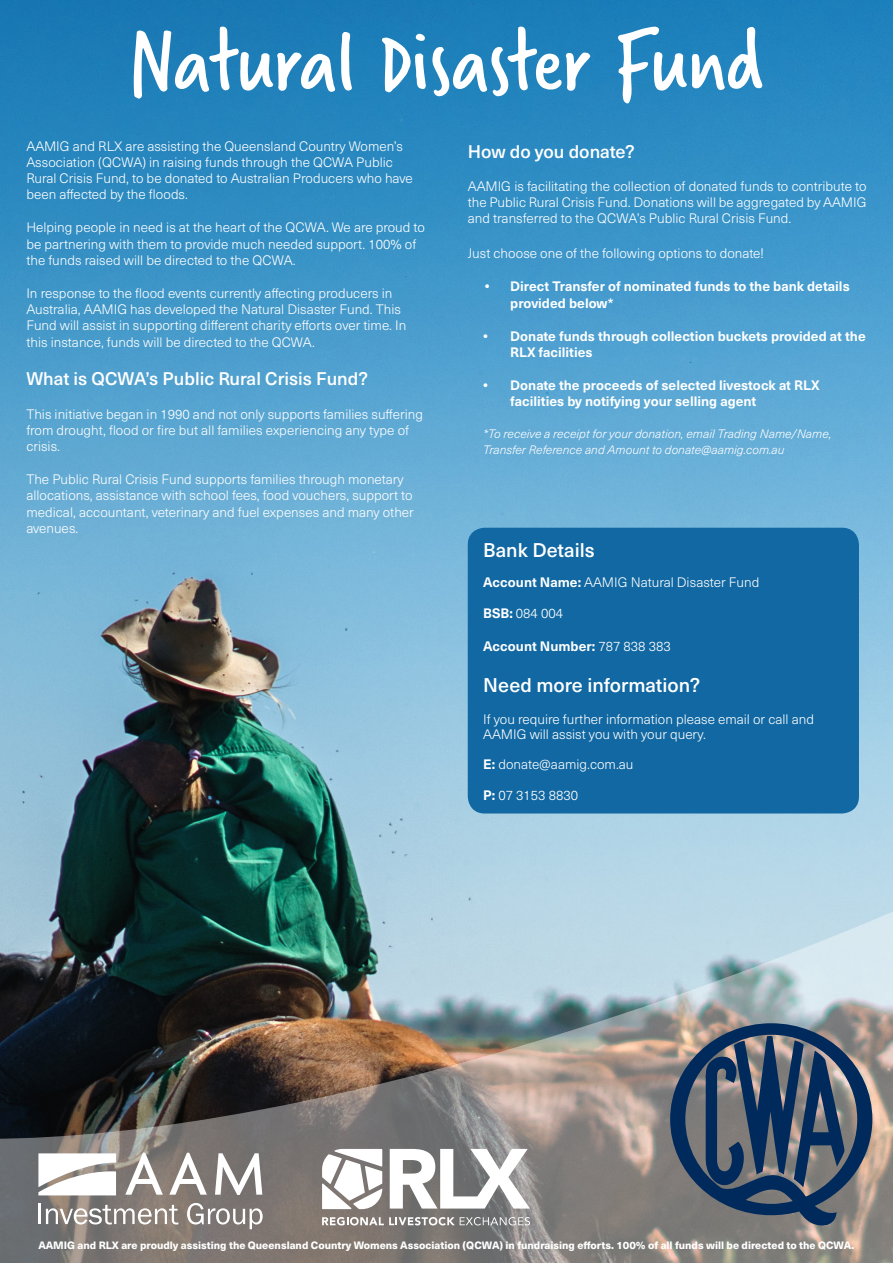
<style>
.page{position:relative;width:893px;height:1263px;background:#fff}
.page>*{position:absolute;margin:0;border:0;box-sizing:border-box;transform-origin:0 0}
.t1{font:91.5px "Verveine";color:#fff}
.t2{font:500 19.5px "Neue Haas Unica W1 G";color:#fff}
.t3{font:500 18px "Neue Haas Unica W1 G";color:#fff}
.t4{font:300 13.5px/16.2px "Neue Haas Unica W1 G";color:#fff}
.t5{font:700 13.5px/16.2px "Neue Haas Unica W1 G";color:#fff}
.t6{font:italic 300 12px/16.2px "Neue Haas Unica W1 G";color:#fff}
.t7{font:800 10.5px "Neue Haas Unica W1 G";color:#fff}
.s1{font-weight:700}
.s2{font-weight:300}
</style>
<div class="page">
<img style="left:0;top:0;width:893px;height:582px">
<img style="left:0;top:582px;width:893px;height:681px">
<svg style="left:670px;top:1023px;width:202px;height:204px;background:#515e71"></svg>
<div style="left:468px;top:528px;width:391px;height:285px;background:#1168a2;border-radius:17px"></div>
<svg style="left:125px;top:1153px;width:38px;height:42px"></svg>
<svg style="left:169px;top:1153px;width:38px;height:42px"></svg>
<svg style="left:215px;top:1153px;width:47px;height:42px"></svg>
<hr style="left:39px;top:1203px;width:2px;height:21px;background:#fff">
<svg style="left:46px;top:1205px;width:132px;height:19px"></svg>
<svg style="left:187px;top:1203px;width:76px;height:26px"></svg>
<svg style="left:38px;top:1153px;width:78px;height:42px"></svg>
<svg style="left:390px;top:1149px;width:140px;height:59px"></svg>
<svg style="left:322px;top:1217px;width:208px;height:8px"></svg>
<svg style="left:322px;top:1149px;width:60px;height:60px"></svg>
<p class="t1" style="left:129px;top:-1px;width:637px">Natural Disaster Fund</p>
<p class="t4" style="left:26px;top:137px;width:388px">AAMIG and RLX are assisting the Queensland Country Women’s Association (QCWA) in raising funds through the QCWA Public Rural Crisis Fund, to be donated to Australian Producers who have been affected by the floods.</p>
<p class="t4" style="left:26px;top:219px;width:400px">Helping people in need is at the heart of the QCWA. We are proud to be partnering with them to provide much needed support. 100% of the funds raised will be directed to the QCWA.</p>
<p class="t4" style="left:26px;top:284px;width:382px">In response to the flood events currently affecting producers in Australia, AAMIG has developed the Natural Disaster Fund. This Fund will assist in supporting different charity efforts over time. In this instance, funds will be directed to the QCWA.</p>
<p class="t3" style="left:26px;top:365px;width:343px">What is QCWA’s Public Rural Crisis Fund?</p>
<p class="t4" style="left:26px;top:405px;width:398px">This initiative began in 1990 and not only supports families suffering from drought, flood or fire but all families experiencing any type of crisis.</p>
<p class="t4" style="left:26px;top:471px;width:389px">The Public Rural Crisis Fund supports families through monetary allocations, assistance with school fees, food vouchers, support to medical, accountant, veterinary and fuel expenses and many other avenues.</p>
<p class="t3" style="left:468px;top:138px;width:168px">How do you donate?</p>
<p class="t4" style="left:468px;top:177px;width:400px;text-align:justify">AAMIG is facilitating the collection of donated funds to contribute to the Public Rural Crisis Fund. Donations will be aggregated by AAMIG and transferred to the QCWA’s Public Rural Crisis Fund.</p>
<p class="t4" style="left:468px;top:245px;width:298px">Just choose one of the following options to donate!</p>
<p class="t5" style="left:510px;top:278px;width:341px;text-indent:-26px">• Direct Transfer of nominated funds to the bank details provided below*</p>
<p class="t5" style="left:510px;top:327px;width:357px;text-indent:-27px">• Donate funds through collection buckets provided at the<br>RLX facilities</p>
<p class="t5" style="left:510px;top:376px;width:311px;text-indent:-27px">• Donate the proceeds of selected livestock at RLX facilities by notifying your selling agent</p>
<p class="t6" style="left:483px;top:425px;width:350px">*To receive a receipt for your donation, email Trading Name/Name,<br>Transfer Reference and Amount to donate@aamig.com.au</p>
<p class="t2" style="left:483px;top:535px;width:113px">Bank Details</p>
<p class="t4" style="left:483px;top:574px;width:278px"><span class="s1">Account Name:</span> AAMIG Natural Disaster Fund</p>
<p class="t4" style="left:483px;top:604px;width:81px"><span class="s1">BSB:</span> 084 004</p>
<p class="t5" style="left:483px;top:637px;width:189px">Account Number: <span class="s2">787 838 383</span></p>
<p class="t2" style="left:483px;top:670px;width:218px">Need more information?</p>
<p class="t4" style="left:483px;top:711px;width:332px;line-height:15px">If you require further information please email or call and<br>AAMIG will assist you with your query.</p>
<p class="t4" style="left:483px;top:756px;width:152px"><span class="s1">E:</span> donate@aamig.com.au</p>
<p class="t4" style="left:483px;top:786px;width:96px"><span class="s1">P:</span> 07 3153 8830</p>
<p class="t7" style="left:38px;top:1237px;width:817px">AAMIG and RLX are proudly assisting the Queensland Country Womens Association (QCWA) in fundraising efforts. 100% of all funds will be directed to the QCWA.</p>
</div>
